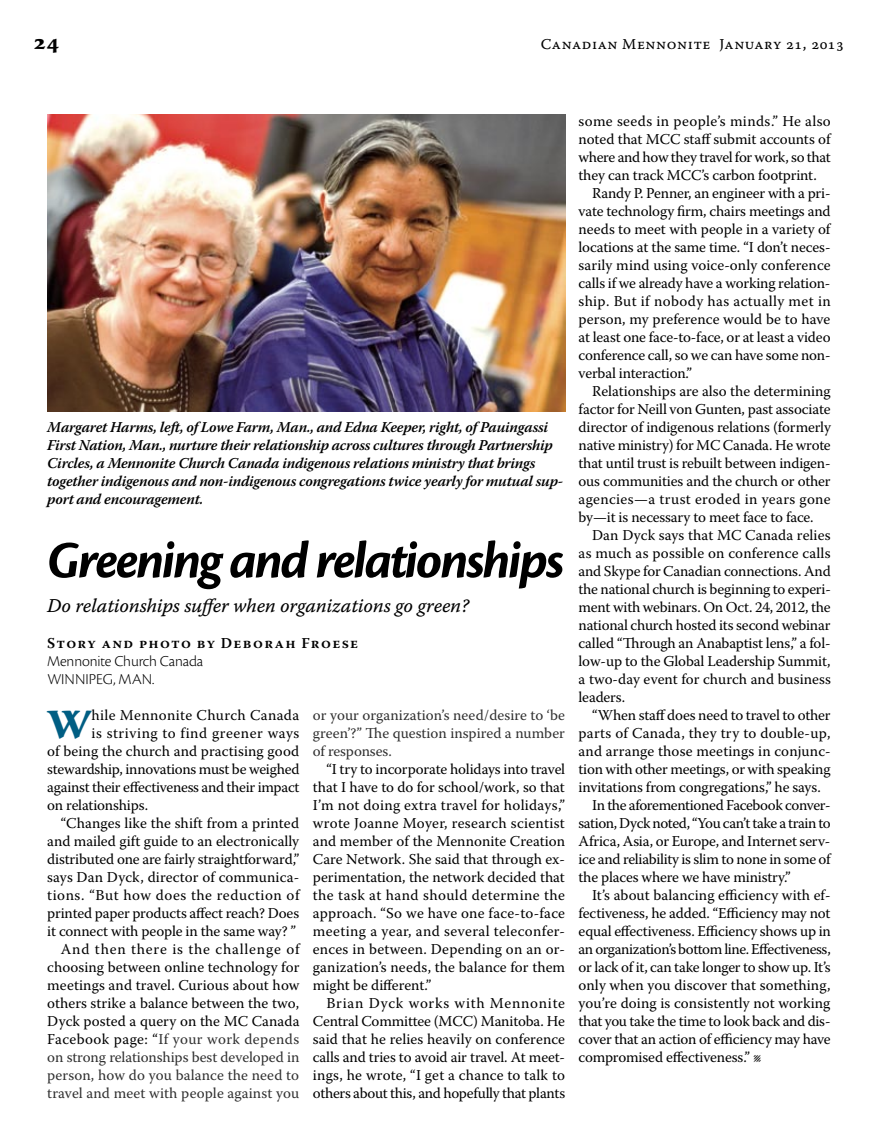
<style>
.page{position:relative;width:878px;height:1148px;background:#fff}
.page>*{position:absolute;margin:0;border:0;box-sizing:border-box;transform-origin:0 0}
.t1{font:italic 700 54px "Cronos Pro";letter-spacing:-.04em;color:#000}
.t2{font:700 40.65px "Sava Pro";color:#005e83}
.t3{font:700 21px "Sava Pro";color:#000}
.t4{font:19.5px "Warnock Pro It Capt";letter-spacing:-.015em;color:#000}
.t5{font:300 15.75px/18px "Cronos Pro";letter-spacing:-.005em;color:#000}
.t6{font:15px/18px "Warnock Pro";letter-spacing:-.01em;color:#000;text-align:justify}
.t7{font:italic 600 15px/18px "Warnock Pro";letter-spacing:-.015em;color:#000}
.t8{font:15px/18px "Warnock Pro";letter-spacing:.005em;color:#303030;text-align:justify}
.t9{font:15px "Warnock Pro";letter-spacing:.01em;color:#000}
.t10{font:15px "Warnock Pro";letter-spacing:-.03em;color:#000}
.t11{font:15px "Warnock Pro";letter-spacing:.02em;color:#000}
.t12{font:15px "Warnock Pro";letter-spacing:.035em;color:#000}
.t13{font:15px "Warnock Pro";letter-spacing:.025em;color:#000}
.t14{font:15px "Warnock Pro";letter-spacing:.015em;color:#000}
.t15{font:15px "Warnock Pro Capt";letter-spacing:.035em;color:#000}
.t16{font:15px "Warnock Pro";letter-spacing:.025em;color:#303030}
.t17{font:600 15px "Warnock Pro";letter-spacing:.09em;color:#000}
.t18{font:15px "Warnock Pro";letter-spacing:.055em;color:#000}
.s1{color:#000}
</style>
<div class="page">
<img style="left:47px;top:114px;width:518px;height:298px">
<h3 class="t3" style="left:34px;top:28px;width:27px">24</h3>
<p class="t15" style="left:541px;top:35px;width:305px">Canadian Mennonite January 21, 2013</p>
<p class="t7" style="left:47px;top:418px;width:517px">Margaret Harms, left, of Lowe Farm, Man., and Edna Keeper, right, of Pauingassi First Nation, Man., nurture their relationship across cultures through Partnership Circles, a Mennonite Church Canada indigenous relations ministry that brings together indigenous and non-indigenous congregations twice yearly for mutual sup&shy;port and encouragement.</p>
<h1 class="t1" style="left:47px;top:529px;width:519px">Greening and relationships</h1>
<h3 class="t4" style="left:47px;top:593px;width:423px">Do relationships suffer when organizations go green?</h3>
<p class="t17" style="left:47px;top:633px;width:312px">Story and photo by Deborah Froese</p>
<p class="t5" style="left:47px;top:651px;width:157px">Mennonite Church Canada<br>Winnipeg, MAN.</p>
<h2 class="t2" style="left:47px;top:697px;width:46px">W</h2>
<p class="t13" style="left:91px;top:706px;width:209px">hile Mennonite Church Canada</p>
<p class="t8" style="left:313px;top:706px;width:253px">or your organization’s need/desire to ‘be green’?” The question inspired a number of responses.</p>
<p class="t6" style="left:313px;top:760px;width:254px;text-indent:14px">“I try to incorporate holidays into travel that I have to do for school/work, so that I’m not doing extra travel for holidays,” wrote Joanne Moyer, research scientist and member of the Mennonite Creation Care Network. She said that through ex&shy;perimentation, the network decided that the task at hand should determine the approach. “So we have one face-to-face meeting a year, and several teleconfer&shy;ences in between. Depending on an or&shy;ganization’s needs, the balance for them might be different.”</p>
<p class="t6" style="left:313px;top:994px;width:254px;text-indent:14px">Brian Dyck works with Mennonite Central Committee (MCC) Manitoba. He said that he relies heavily on conference calls and tries to avoid air travel. At meet&shy;ings, he wrote, “I get a chance to talk to others about this, and hopefully that plants</p>
<p class="t12" style="left:91px;top:724px;width:209px">is striving to find greener ways</p>
<p class="t6" style="left:47px;top:742px;width:253px">of being the church and practising good</p>
<p class="t6" style="left:47px;top:760px;width:254px">stewardship, innovations must be weighed</p>
<p class="t6" style="left:47px;top:778px;width:254px">against their effectiveness and their impact</p>
<p class="t6" style="left:47px;top:796px;width:102px">on relationships.</p>
<p class="t9" style="left:61px;top:814px;width:240px">“Changes like the shift from a printed</p>
<p class="t6" style="left:47px;top:832px;width:253px">and mailed gift guide to an electronically</p>
<p class="t6" style="left:47px;top:850px;width:253px">distributed one are fairly straightforward,”</p>
<p class="t9" style="left:47px;top:868px;width:253px">says Dan Dyck, director of communica-</p>
<p class="t12" style="left:47px;top:886px;width:254px">tions. “But how does the reduction of</p>
<p class="t6" style="left:47px;top:904px;width:253px">printed paper products affect reach? Does</p>
<p class="t6" style="left:47px;top:922px;width:250px">it connect with people in the same way? ”</p>
<p class="t18" style="left:61px;top:940px;width:240px">And then there is the challenge of</p>
<p class="t6" style="left:47px;top:958px;width:254px">choosing between online technology for</p>
<p class="t6" style="left:47px;top:976px;width:254px">meetings and travel. Curious about how</p>
<p class="t6" style="left:47px;top:994px;width:253px">others strike a balance between the two,</p>
<p class="t6" style="left:47px;top:1012px;width:254px">Dyck posted a query on the MC Canada</p>
<p class="t16" style="left:47px;top:1030px;width:253px"><span class="s1">Facebook page: “</span>If your work depends</p>
<p class="t8" style="left:47px;top:1048px;width:254px">on strong relationships best developed in</p>
<p class="t8" style="left:47px;top:1066px;width:253px">person, how do you balance the need to</p>
<p class="t8" style="left:47px;top:1084px;width:253px">travel and meet with people against you</p>
<p class="t11" style="left:578px;top:112px;width:254px">some seeds in people’s minds.” He also</p>
<p class="t6" style="left:578px;top:130px;width:253px">noted that MCC staff submit accounts of</p>
<p class="t6" style="left:578px;top:148px;width:254px">where and how they travel for work, so that</p>
<p class="t6" style="left:578px;top:166px;width:240px">they can track MCC’s carbon footprint.</p>
<p class="t6" style="left:592px;top:184px;width:240px">Randy P. Penner, an engineer with a pri-</p>
<p class="t6" style="left:578px;top:202px;width:253px">vate technology firm, chairs meetings and</p>
<p class="t6" style="left:578px;top:220px;width:253px">needs to meet with people in a variety of</p>
<p class="t6" style="left:578px;top:238px;width:253px">locations at the same time. “I don’t neces-</p>
<p class="t9" style="left:578px;top:256px;width:253px">sarily mind using voice-only conference</p>
<p class="t6" style="left:578px;top:274px;width:253px">calls if we already have a working relation-</p>
<p class="t13" style="left:578px;top:292px;width:254px">ship. But if nobody has actually met in</p>
<p class="t6" style="left:578px;top:310px;width:253px">person, my preference would be to have</p>
<p class="t6" style="left:578px;top:328px;width:253px">at least one face-to-face, or at least a video</p>
<p class="t6" style="left:578px;top:346px;width:253px">conference call, so we can have some non-</p>
<p class="t6" style="left:578px;top:364px;width:115px">verbal interaction.”</p>
<p class="t6" style="left:592px;top:382px;width:240px">Relationships are also the determining</p>
<p class="t6" style="left:578px;top:400px;width:253px">factor for Neill von Gunten, past associate</p>
<p class="t6" style="left:578px;top:418px;width:254px">director of indigenous relations (formerly</p>
<p class="t6" style="left:578px;top:436px;width:254px">native ministry) for MC Canada. He wrote</p>
<p class="t6" style="left:578px;top:454px;width:253px">that until trust is rebuilt between indigen-</p>
<p class="t6" style="left:578px;top:472px;width:253px">ous communities and the church or other</p>
<p class="t11" style="left:578px;top:490px;width:254px">agencies—a trust eroded in years gone</p>
<p class="t6" style="left:578px;top:508px;width:236px">by—it is necessary to meet face to face.</p>
<p class="t6" style="left:592px;top:526px;width:240px">Dan Dyck says that MC Canada relies</p>
<p class="t9" style="left:578px;top:544px;width:253px">as much as possible on conference calls</p>
<p class="t6" style="left:578px;top:562px;width:254px">and Skype for Canadian connections. And</p>
<p class="t6" style="left:578px;top:580px;width:254px">the national church is beginning to experi-</p>
<p class="t6" style="left:578px;top:598px;width:253px">ment with webinars. On Oct. 24, 2012, the</p>
<p class="t6" style="left:578px;top:616px;width:253px">national church hosted its second webinar</p>
<p class="t6" style="left:578px;top:634px;width:253px">called “Through an Anabaptist lens,” a fol-</p>
<p class="t6" style="left:578px;top:652px;width:253px">low-up to the Global Leadership Summit,</p>
<p class="t6" style="left:578px;top:670px;width:254px">a two-day event for church and business</p>
<p class="t6" style="left:578px;top:688px;width:48px">leaders.</p>
<p class="t6" style="left:592px;top:706px;width:240px">“When staff does need to travel to other</p>
<p class="t14" style="left:578px;top:724px;width:253px">parts of Canada, they try to double-up,</p>
<p class="t9" style="left:578px;top:742px;width:253px">and arrange those meetings in conjunc-</p>
<p class="t6" style="left:578px;top:760px;width:253px">tion with other meetings, or with speaking</p>
<p class="t6" style="left:578px;top:778px;width:244px">invitations from congregations,” he says.</p>
<p class="t6" style="left:592px;top:796px;width:240px">In the aforementioned Facebook conver-</p>
<p class="t10" style="left:578px;top:814px;width:254px">sation, Dyck noted, “You can’t take a train to</p>
<p class="t6" style="left:578px;top:832px;width:253px">Africa, Asia, or Europe, and Internet serv-</p>
<p class="t6" style="left:578px;top:850px;width:254px">ice and reliability is slim to none in some of</p>
<p class="t6" style="left:578px;top:868px;width:214px">the places where we have ministry.”</p>
<p class="t6" style="left:592px;top:886px;width:240px">It’s about balancing efficiency with ef-</p>
<p class="t6" style="left:578px;top:904px;width:253px">fectiveness, he added. “Efficiency may not</p>
<p class="t6" style="left:578px;top:922px;width:254px">equal effectiveness. Efficiency shows up in</p>
<p class="t10" style="left:578px;top:940px;width:254px">an organization’s bottom line. Effectiveness,</p>
<p class="t6" style="left:578px;top:958px;width:254px">or lack of it, can take longer to show up. It’s</p>
<p class="t6" style="left:578px;top:976px;width:253px">only when you discover that something,</p>
<p class="t6" style="left:578px;top:994px;width:253px">you’re doing is consistently not working</p>
<p class="t6" style="left:578px;top:1012px;width:253px">that you take the time to look back and dis-</p>
<p class="t6" style="left:578px;top:1030px;width:254px">cover that an action of efficiency may have</p>
<p class="t6" style="left:578px;top:1048px;width:180px">compromised effectiveness.” l</p>
</div>
